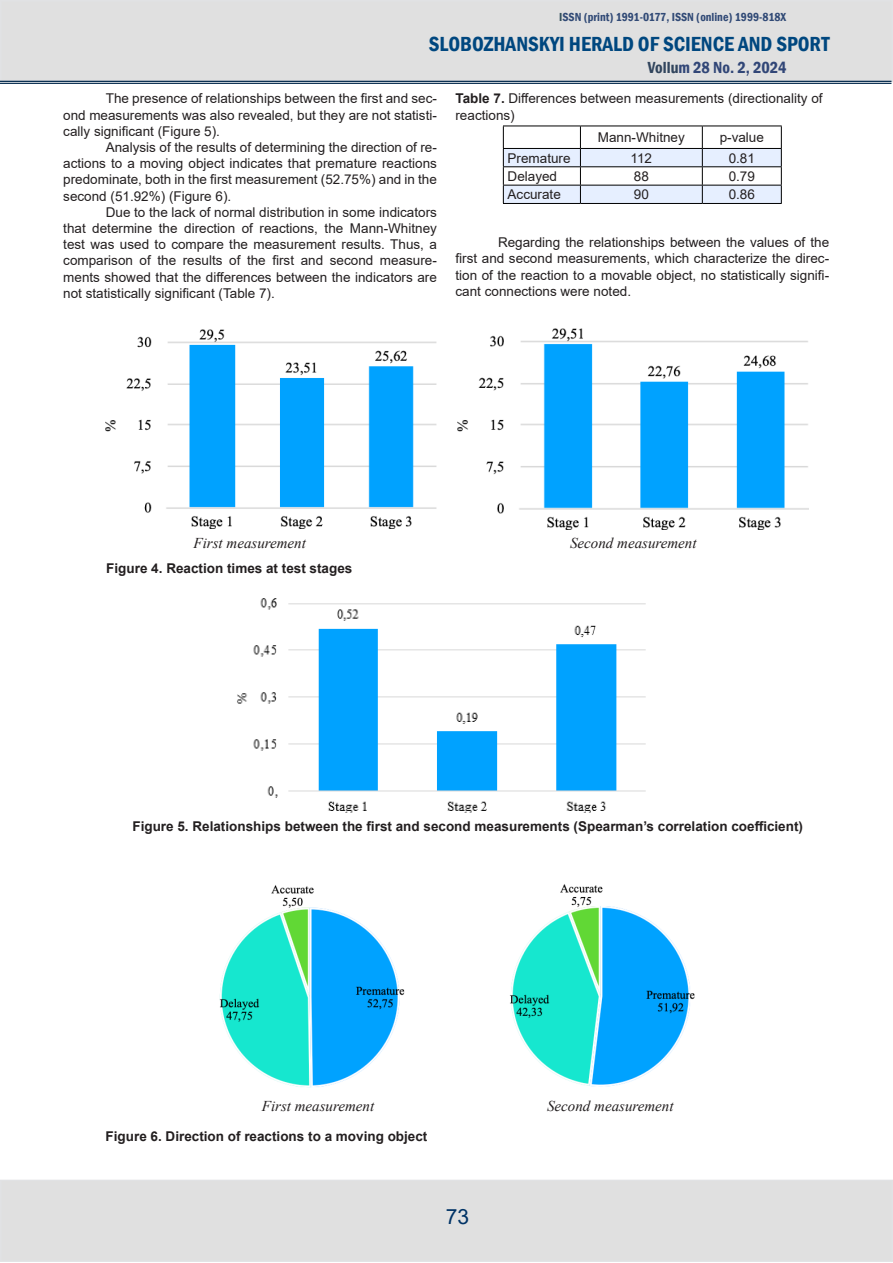
<style>
.page{position:relative;width:893px;height:1263px;background:#fff}
.page>*{position:absolute;margin:0;border:0;box-sizing:border-box;transform-origin:0 0}
.t1{font:600 condensed 21px "Franklin Gothic";color:#00477f}
.t2{font:21px "Arial";color:#036}
.t3{font:600 condensed 16.5px "Franklin Gothic";color:#314677}
.Типовий{font:italic 15px "Times New Roman";color:#231f20}
.Типовий-2{font:13.5px/16.2px "Arial";color:#231f20;text-align:justify}
.Основний_текст{font:13.5px/16.2px "Arial";color:#231f20;text-align:justify}
.Типовий-3{font:700 13.5px "Arial";color:#231f20}
.t4{font:600 condensed 12px "Franklin Gothic";color:#314a76}
.s1{color:#314f5b}
.s2{color:#31455d}
.s3{font-weight:700}
</style>
<div class="page">
<div style="left:0;top:1180px;width:893px;height:82px;background:#e0e0e0"></div>
<div style="left:0;top:0;width:893px;height:82px;background:#e0e0e0;border:2px solid #e1e2e4"></div>
<hr style="left:0;top:81px;width:891px;height:1px;background:#0c3153">
<hr style="left:0;top:83px;width:891px;height:1px;background:#0c3153">
<hr style="left:503px;top:203px;width:77px;height:1px;background:#000">
<hr style="left:580px;top:203px;width:122px;height:1px;background:#000">
<hr style="left:702px;top:203px;width:80px;height:1px;background:#000">
<svg style="left:503px;top:126px;width:279px;height:77px"></svg>
<img style="left:105px;top:329px;width:332px;height:199px">
<img style="left:457px;top:328px;width:351px;height:202px">
<img style="left:219px;top:885px;width:186px;height:203px">
<img style="left:510px;top:884px;width:185px;height:203px">
<img style="left:237px;top:598px;width:409px;height:215px">
<p class="t4" style="left:559px;top:9px;width:229px"><span class="s1">I</span>SSN (print) 1991-0177, ISSN (online) 1999-818X</p>
<p class="t3" style="left:648px;top:57px;width:140px"><span class="s2">Vollu</span>m 28 No. 2, 2024</p>
<h1 class="t1" style="left:429px;top:30px;width:402px">SLOBOZHANSKYI HERALD OF SCIENCE AND SPORT</h1>
<p class="Типовий-2" style="left:63px;top:90px;width:375px;text-indent:43px">The presence of relationships between the first and sec&shy;ond measurements was also revealed, but they are not statisti&shy;cally significant (Figure 5).</p>
<p class="Типовий-2" style="left:63px;top:139px;width:375px;text-indent:43px">Analysis of the results of determining the direction of re&shy;actions to a moving object indicates that premature reactions predominate, both in the first measurement (52.75%) and in the second (51.92%) (Figure 6).</p>
<p class="Типовий-2" style="left:63px;top:204px;width:375px;text-indent:43px">Due to the lack of normal distribution in some indicators that determine the direction of reactions, the Mann-Whitney test was used to compare the measurement results. Thus, a comparison of the results of the first and second measure&shy;ments showed that the differences between the indicators are not statistically significant (Table 7).</p>
<p class="Типовий-2" style="left:455px;top:90px;width:369px"><span class="s3">Table 7.</span> Differences between measurements (directionality of reactions)</p>
<p class="Типовий-2" style="left:598px;top:129px;width:89px">Mann-Whitney</p>
<p class="Типовий-2" style="left:720px;top:129px;width:46px">p-value</p>
<p class="Типовий-2" style="left:508px;top:150px;width:65px">Premature</p>
<p class="Типовий-2" style="left:631px;top:150px;width:23px">112</p>
<p class="Типовий-2" style="left:729px;top:150px;width:28px">0.81</p>
<p class="Типовий-2" style="left:508px;top:168px;width:51px">Delayed</p>
<p class="Типовий-2" style="left:634px;top:168px;width:17px">88</p>
<p class="Типовий-2" style="left:729px;top:168px;width:28px">0.79</p>
<p class="Типовий-2" style="left:508px;top:186px;width:55px">Accurate</p>
<p class="Типовий-2" style="left:634px;top:186px;width:17px">90</p>
<p class="Типовий-2" style="left:729px;top:186px;width:28px">0.86</p>
<p class="Основний_текст" style="left:455px;top:234px;width:375px;text-indent:43px">Regarding the relationships between the values of the first and second measurements, which characterize the direc&shy;tion of the reaction to a movable object, no statistically signifi&shy;cant connections were noted.</p>
<p class="Типовий" style="left:194px;top:532px;width:114px">First measurement</p>
<p class="Типовий" style="left:570px;top:532px;width:128px">Second measurement</p>
<p class="Типовий-3" style="left:106px;top:559px;width:248px">Figure 4. Reaction times at test stages</p>
<p class="Типовий-3" style="left:132px;top:816px;width:672px">Figure 5. Relationships between the first and second measurements (Spearman’s correlation coefficient)</p>
<p class="Типовий" style="left:262px;top:1096px;width:114px">First measurement</p>
<p class="Типовий" style="left:547px;top:1096px;width:128px">Second measurement</p>
<p class="Типовий-3" style="left:106px;top:1127px;width:323px">Figure 6. Direction of reactions to a moving object</p>
<h1 class="t2" style="left:446px;top:1202px;width:25px">73</h1>
</div>
